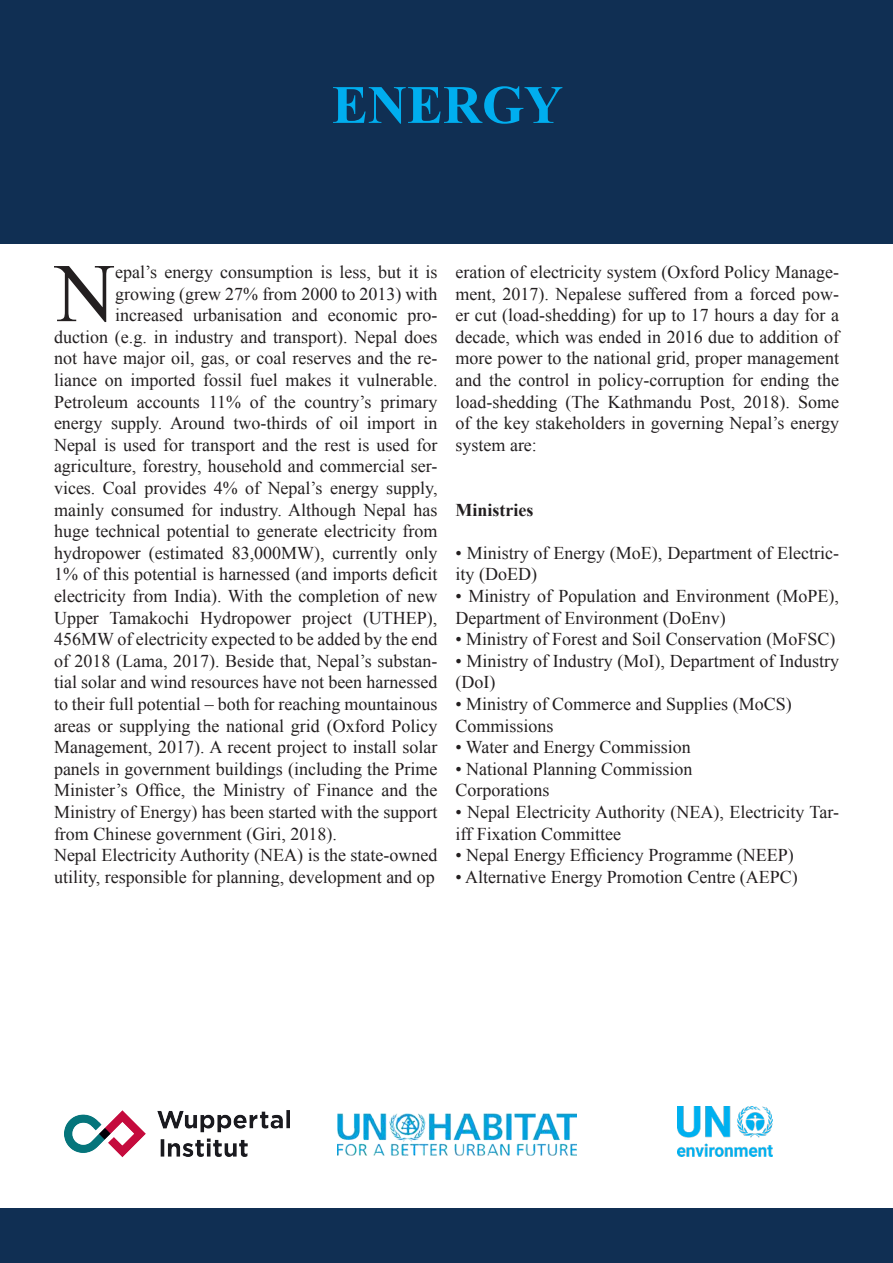
<style>
.page{position:relative;width:893px;height:1263px;background:#fff}
.page>*{position:absolute;margin:0;border:0;box-sizing:border-box;transform-origin:0 0}
.t1{font:83.25px "Times New Roman";color:#231f20}
.t2{font:700 54px "Times New Roman";color:#00aeef}
.t3{font:18px/21.6px "Times New Roman";color:#231f20}
.t4{font:700 18px "Times New Roman";color:#231f20}
</style>
<div class="page">
<div style="left:0;top:0;width:893px;height:244px;background:#102f53"></div>
<hr style="left:892px;top:1019px;width:1px;height:244px;background:#102f53">
<img style="left:338px;top:1113px;width:238px;height:43px">
<img style="left:677px;top:1107px;width:96px;height:49px">
<img style="left:64px;top:1110px;width:225px;height:48px">
<div style="left:0;top:1209px;width:893px;height:54px;background:#102f53"></div>
<h2 class="t2" style="left:332px;top:67px;width:233px">ENERGY</h2>
<h1 class="t1" style="left:55px;top:237px;width:62px">N</h1>
<p class="t3" style="left:115px;top:261px;width:324px">epal’s energy consumption is less, but it is</p>
<p class="t3" style="left:115px;top:282px;width:324px">growing (grew 27% from 2000 to 2013) with</p>
<p class="t3" style="left:115px;top:304px;width:324px">increased urbanisation and economic pro-</p>
<p class="t3" style="left:54px;top:326px;width:385px">duction (e.g. in industry and transport). Nepal does</p>
<p class="t3" style="left:54px;top:347px;width:385px">not have major oil, gas, or coal reserves and the re-</p>
<p class="t3" style="left:54px;top:369px;width:385px">liance on imported fossil fuel makes it vulnerable.</p>
<p class="t3" style="left:54px;top:390px;width:385px">Petroleum accounts 11% of the country’s primary</p>
<p class="t3" style="left:54px;top:412px;width:385px">energy supply. Around two-thirds of oil import in</p>
<p class="t3" style="left:54px;top:434px;width:385px">Nepal is used for transport and the rest is used for</p>
<p class="t3" style="left:54px;top:455px;width:385px">agriculture, forestry, household and commercial ser-</p>
<p class="t3" style="left:54px;top:477px;width:385px">vices. Coal provides 4% of Nepal’s energy supply,</p>
<p class="t3" style="left:54px;top:498px;width:385px">mainly consumed for industry. Although Nepal has</p>
<p class="t3" style="left:54px;top:520px;width:385px">huge technical potential to generate electricity from</p>
<p class="t3" style="left:54px;top:542px;width:385px">hydropower (estimated 83,000MW), currently only</p>
<p class="t3" style="left:54px;top:563px;width:385px">1% of this potential is harnessed (and imports deficit</p>
<p class="t3" style="left:54px;top:585px;width:385px">electricity from India). With the completion of new</p>
<p class="t3" style="left:54px;top:606px;width:385px">Upper Tamakochi Hydropower project (UTHEP),</p>
<p class="t3" style="left:54px;top:628px;width:385px">456MW of electricity expected to be added by the end</p>
<p class="t3" style="left:54px;top:650px;width:385px">of 2018 (Lama, 2017). Beside that, Nepal’s substan-</p>
<p class="t3" style="left:54px;top:671px;width:385px">tial solar and wind resources have not been harnessed</p>
<p class="t3" style="left:54px;top:693px;width:385px">to their full potential – both for reaching mountainous</p>
<p class="t3" style="left:54px;top:714px;width:385px">areas or supplying the national grid (Oxford Policy</p>
<p class="t3" style="left:54px;top:736px;width:385px">Management, 2017). A recent project to install solar</p>
<p class="t3" style="left:54px;top:758px;width:385px">panels in government buildings (including the Prime</p>
<p class="t3" style="left:54px;top:779px;width:385px">Minister’s Office, the Ministry of Finance and the</p>
<p class="t3" style="left:54px;top:801px;width:385px">Ministry of Energy) has been started with the support</p>
<p class="t3" style="left:54px;top:822px;width:284px">from Chinese government (Giri, 2018).</p>
<p class="t3" style="left:54px;top:844px;width:385px">Nepal Electricity Authority (NEA) is the state-owned</p>
<p class="t3" style="left:54px;top:866px;width:382px">utility, responsible for planning, development and op</p>
<p class="t3" style="left:455px;top:261px;width:385px;text-align:justify">eration of electricity system (Oxford Policy Manage&shy;ment, 2017). Nepalese suffered from a forced pow&shy;er cut (load-shedding) for up to 17 hours a day for a decade, which was ended in 2016 due to addition of more power to the national grid, proper management and the control in policy-corruption for ending the load-shedding (The Kathmandu Post, 2018). Some of the key stakeholders in governing Nepal’s energy system are:</p>
<p class="t4" style="left:455px;top:497px;width:79px">Ministries</p>
<p class="t3" style="left:455px;top:542px;width:385px">• Ministry of Energy (MoE), Department of Electric&shy;ity (DoED)</p>
<p class="t3" style="left:455px;top:585px;width:385px">• Ministry of Population and Environment (MoPE),<br>Department of Environment (DoEnv)</p>
<p class="t3" style="left:455px;top:628px;width:381px">• Ministry of Forest and Soil Conservation (MoFSC)</p>
<p class="t3" style="left:455px;top:650px;width:385px">• Ministry of Industry (MoI), Department of Industry (DoI)</p>
<p class="t3" style="left:455px;top:693px;width:338px">• Ministry of Commerce and Supplies (MoCS)<br>Commissions</p>
<p class="t3" style="left:455px;top:736px;width:237px">• Water and Energy Commission</p>
<p class="t3" style="left:455px;top:758px;width:238px">• National Planning Commission<br>Corporations</p>
<p class="t3" style="left:455px;top:801px;width:385px">• Nepal Electricity Authority (NEA), Electricity Tar&shy;iff Fixation Committee</p>
<p class="t3" style="left:455px;top:844px;width:340px">• Nepal Energy Efficiency Programme (NEEP)</p>
<p class="t3" style="left:455px;top:866px;width:344px">• Alternative Energy Promotion Centre (AEPC)</p>
</div>
